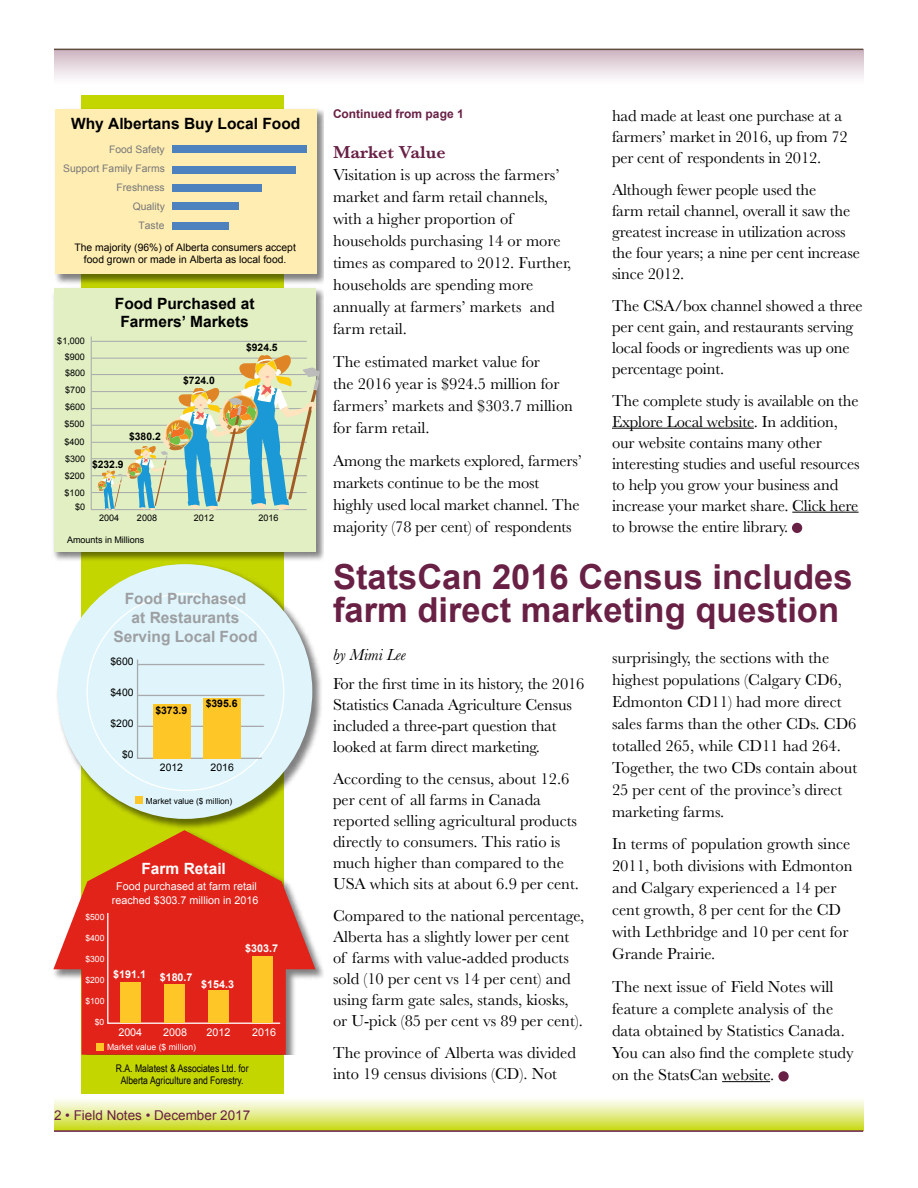
<style>
.page{position:relative;width:918px;height:1188px;background:#fff}
.page>*{position:absolute;margin:0;border:0;box-sizing:border-box;transform-origin:0 0}
.t1{font:700 34.5px/33px "Arial";color:#692045}
.t2{font:600 18px "Baskerville";color:#692045}
.t3{font:16.5px/22px "Baskerville";color:#000}
.t4{font:italic 16.5px "Baskerville";color:#000}
.t5{font:700 15.45px/18.6px "Arial";color:#000;text-align:center}
.t6{font:700 15.45px/18.6px "Arial";color:#9d9fa2;text-align:center}
.t7{font:700 15.45px "Arial";color:#fff}
.t8{font:13.5px "Arial";color:#692045}
.t9{font:700 12px "Arial";color:#692045}
.t10{font:10.8px/14px "Arial";color:#fff;text-align:center}
.t11{font:700 10.8px "Arial";color:#fff}
.t12{font:10.5px/12.6px "Arial Narrow";color:#000;text-align:center}
.t13{font:10.5px "Arial";color:#000}
.t14{font:700 10.5px "Arial";color:#000}
.t15{font:10.35px/12.5px "Arial";color:#000;text-align:center}
.t16{font:10.35px/19px "Arial";color:#77787b;text-align:right}
.t17{font:700 10.35px "Arial";color:#000}
.t18{font:9px "Arial";color:#000}
.t19{font:8.55px "Arial";color:#fff}
.t20{font:8.4px "Arial";color:#000}
</style>
<div class="page">
<div style="left:54px;top:49px;width:810px;height:36px;background:linear-gradient(to bottom,#cdb4c0,#fff)"></div>
<svg style="left:54px;top:1099px;width:810px;height:32px;background:#e3ec8c"></svg>
<hr style="left:54px;top:49px;width:809px;height:1px;background:#604b3c">
<hr style="left:54px;top:1130px;width:809px;height:2px;background:#692045">
<div style="left:81px;top:95px;width:203px;height:998px;background:#c4d600"></div>
<hr style="left:612px;top:428px;width:142px;height:1px;background:#000">
<hr style="left:792px;top:512px;width:67px;height:1px;background:#000">
<div style="left:792px;top:523px;width:10px;height:10px;background:#692045;border-radius:50%"></div>
<svg style="left:53px;top:832px;width:263px;height:223px;fill:#e2231a"></svg>
<div style="left:107px;top:912px;width:174px;height:113px;background:#e2231a"></div>
<div style="left:120px;top:982px;width:21px;height:41px;background:#ffc627"></div>
<div style="left:164px;top:984px;width:21px;height:39px;background:#ffc627"></div>
<div style="left:208px;top:991px;width:21px;height:32px;background:#ffc627"></div>
<div style="left:252px;top:957px;width:21px;height:66px;background:#ffc627"></div>
<div style="left:96px;top:1043px;width:8px;height:8px;background:#ffc627"></div>
<img style="left:57px;top:566px;width:264px;height:266px">
<div style="left:58px;top:564px;width:254px;height:255px;background:#dff5fb;border-radius:50%"></div>
<div style="left:135px;top:796px;width:7px;height:7px;background:#ffc627"></div>
<svg style="left:137px;top:659px;width:126px;height:101px"></svg>
<hr style="left:138px;top:726px;width:126px;height:1px;background:#a7a9ac">
<hr style="left:137px;top:695px;width:127px;height:1px;background:#a7a9ac">
<hr style="left:137px;top:664px;width:127px;height:1px;background:#a7a9ac">
<div style="left:153px;top:704px;width:37px;height:55px;background:#ffc627"></div>
<div style="left:203px;top:698px;width:37px;height:61px;background:#ffc627"></div>
<img style="left:53px;top:288px;width:270px;height:278px">
<div style="left:54px;top:288px;width:261px;height:263px;background:#e1efc3"></div>
<svg style="left:90px;top:336px;width:230px;height:175px"></svg>
<img style="left:56px;top:109px;width:267px;height:175px">
<div style="left:55px;top:109px;width:261px;height:165px;background:#ffedb1"></div>
<div style="left:172px;top:146px;width:135px;height:7px;background:#4e82be"></div>
<div style="left:172px;top:166px;width:124px;height:7px;background:#4e82be"></div>
<div style="left:172px;top:184px;width:90px;height:8px;background:#4e82be"></div>
<div style="left:172px;top:202px;width:67px;height:8px;background:#4e82be"></div>
<div style="left:172px;top:222px;width:56px;height:8px;background:#4e82be"></div>
<hr style="left:722px;top:1081px;width:48px;height:1px;background:#000">
<div style="left:778px;top:1071px;width:11px;height:10px;background:#692045;border-radius:50%"></div>
<p class="t5" style="left:71px;top:115px;width:231px">Why Albertans Buy Local Food</p>
<p class="t16" style="left:63px;top:140px;width:103px">Food Safety<br>Support Family Farms<br>Freshness<br>Quality<br>Taste</p>
<p class="t15" style="left:75px;top:241px;width:223px">The majority (96%) of Alberta consumers accept food grown or made in Alberta as local food.</p>
<p class="t18" style="left:57px;top:335px;width:29px">$1,000</p>
<p class="t18" style="left:65px;top:351px;width:22px">$900</p>
<p class="t18" style="left:65px;top:367px;width:22px">$800</p>
<p class="t18" style="left:65px;top:384px;width:22px">$700</p>
<p class="t18" style="left:65px;top:401px;width:22px">$600</p>
<p class="t18" style="left:65px;top:418px;width:22px">$500</p>
<p class="t18" style="left:65px;top:436px;width:22px">$400</p>
<p class="t5" style="left:115px;top:295px;width:141px">Food Purchased at<br>Farmers’ Markets</p>
<p class="t17" style="left:129px;top:429px;width:33px">$380.2</p>
<p class="t17" style="left:183px;top:374px;width:33px">$724.0</p>
<p class="t17" style="left:246px;top:340px;width:33px">$924.5</p>
<p class="t18" style="left:65px;top:453px;width:22px">$300</p>
<p class="t17" style="left:92px;top:457px;width:33px">$232.9</p>
<p class="t18" style="left:65px;top:470px;width:22px">$200</p>
<p class="t18" style="left:65px;top:487px;width:22px">$100</p>
<p class="t18" style="left:75px;top:501px;width:12px">$0</p>
<p class="t18" style="left:99px;top:512px;width:22px">2004</p>
<p class="t18" style="left:137px;top:512px;width:22px">2008</p>
<p class="t18" style="left:194px;top:512px;width:22px">2012</p>
<p class="t18" style="left:258px;top:512px;width:22px">2016</p>
<p class="t18" style="left:67px;top:534px;width:79px">Amounts in Millions</p>
<p class="t6" style="left:114px;top:590px;width:146px">Food Purchased<br>at Restaurants<br>Serving Local Food</p>
<p class="t13" style="left:110px;top:655px;width:25px">$600</p>
<p class="t13" style="left:110px;top:685px;width:25px">$400</p>
<p class="t13" style="left:110px;top:716px;width:25px">$200</p>
<p class="t13" style="left:122px;top:748px;width:13px">$0</p>
<p class="t14" style="left:155px;top:703px;width:33px">$373.9</p>
<p class="t14" style="left:206px;top:697px;width:33px">$395.6</p>
<p class="t13" style="left:211px;top:760px;width:25px">2016</p>
<p class="t20" style="left:146px;top:795px;width:88px">Market value ($ million)</p>
<p class="t13" style="left:160px;top:760px;width:25px">2012</p>
<p class="t7" style="left:141px;top:859px;width:86px">Farm Retail</p>
<p class="t19" style="left:85px;top:911px;width:21px">$500</p>
<p class="t19" style="left:85px;top:932px;width:21px">$400</p>
<p class="t19" style="left:85px;top:953px;width:21px">$300</p>
<p class="t19" style="left:85px;top:974px;width:21px">$200</p>
<p class="t19" style="left:85px;top:995px;width:21px">$100</p>
<p class="t19" style="left:95px;top:1017px;width:11px">$0</p>
<p class="t10" style="left:112px;top:879px;width:148px">Food purchased at farm retail reached $303.7 million in 2016</p>
<p class="t11" style="left:113px;top:967px;width:34px">$191.1</p>
<p class="t11" style="left:160px;top:970px;width:34px">$180.7</p>
<p class="t11" style="left:201px;top:977px;width:34px">$154.3</p>
<p class="t11" style="left:245px;top:941px;width:34px">$303.7</p>
<p class="t10" style="left:118px;top:1025px;width:25px">2004</p>
<p class="t10" style="left:163px;top:1025px;width:25px">2008</p>
<p class="t10" style="left:207px;top:1025px;width:25px">2012</p>
<p class="t10" style="left:252px;top:1025px;width:25px">2016</p>
<p class="t19" style="left:107px;top:1041px;width:91px">Market value ($ million)</p>
<p class="t12" style="left:116px;top:1061px;width:134px">R.A. Malatest &amp; Associates Ltd. for<br>Alberta Agriculture and Forestry.</p>
<p class="t8" style="left:54px;top:1106px;width:198px">2 • Field Notes • December 2017</p>
<p class="t9" style="left:333px;top:106px;width:132px">Continued from page 1</p>
<p class="t2" style="left:333px;top:140px;width:114px">Market Value</p>
<p class="t3" style="left:333px;top:164px;width:240px">Visitation is up across the farmers’ market and farm retail channels, with a higher proportion of households purchasing 14 or more times as compared to 2012. Further, households are spending more annually at farmers’ markets and farm retail.</p>
<p class="t3" style="left:333px;top:351px;width:242px">The estimated market value for<br>the 2016 year is $924.5 million for farmers’ markets and $303.7 million for farm retail.</p>
<p class="t3" style="left:333px;top:450px;width:251px">Among the markets explored, farmers’ markets continue to be the most highly used local market channel. The majority (78 per cent) of respondents</p>
<p class="t3" style="left:612px;top:106px;width:237px;line-height:21px">had made at least one purchase at a farmers’ market in 2016, up from 72 per cent of respondents in 2012.</p>
<p class="t3" style="left:612px;top:179px;width:250px;line-height:21px">Although fewer people used the<br>farm retail channel, overall it saw the greatest increase in utilization across the four years; a nine per cent increase since 2012.</p>
<p class="t3" style="left:612px;top:295px;width:252px;line-height:21px">The CSA/box channel showed a three per cent gain, and restaurants serving local foods or ingredients was up one percentage point.</p>
<p class="t3" style="left:612px;top:390px;width:249px;line-height:21px">The complete study is available on the Explore Local website. In addition, our website contains many other interesting studies and useful resources to help you grow your business and increase your market share. Click here to browse the entire library.</p>
<h1 class="t1" style="left:333px;top:562px;width:521px">StatsCan 2016 Census includes farm direct marketing question</h1>
<p class="t4" style="left:333px;top:643px;width:74px">by Mimi Lee</p>
<p class="t3" style="left:333px;top:674px;width:253px;line-height:21px">For the first time in its history, the 2016<br>Statistics Canada Agriculture Census included a three-part question that looked at farm direct marketing.</p>
<p class="t3" style="left:333px;top:769px;width:248px;line-height:21px">According to the census, about 12.6 per cent of all farms in Canada reported selling agricultural products directly to consumers. This ratio is much higher than compared to the USA which sits at about 6.9 per cent.</p>
<p class="t3" style="left:333px;top:905px;width:253px;line-height:21px">Compared to the national percentage, Alberta has a slightly lower per cent of farms with value-added products sold (10 per cent vs 14 per cent) and using farm gate sales, stands, kiosks, or U-pick (85 per cent vs 89 per cent).</p>
<p class="t3" style="left:333px;top:1042px;width:244px;line-height:21px">The province of Alberta was divided into 19 census divisions (CD). Not</p>
<p class="t3" style="left:612px;top:647px;width:247px">surprisingly, the sections with the highest populations (Calgary CD6,<br>Edmonton CD11) had more direct sales farms than the other CDs. CD6 totalled 265, while CD11 had 264.<br>Together, the two CDs contain about<br>25 per cent of the province’s direct marketing farms.</p>
<p class="t3" style="left:612px;top:833px;width:242px">In terms of population growth since<br>2011, both divisions with Edmonton and Calgary experienced a 14 per cent growth, 8 per cent for the CD with Lethbridge and 10 per cent for<br>Grande Prairie.</p>
<p class="t3" style="left:612px;top:976px;width:243px">The next issue of Field Notes will feature a complete analysis of the data obtained by Statistics Canada.<br>You can also find the complete study on the StatsCan website.</p>
</div>
